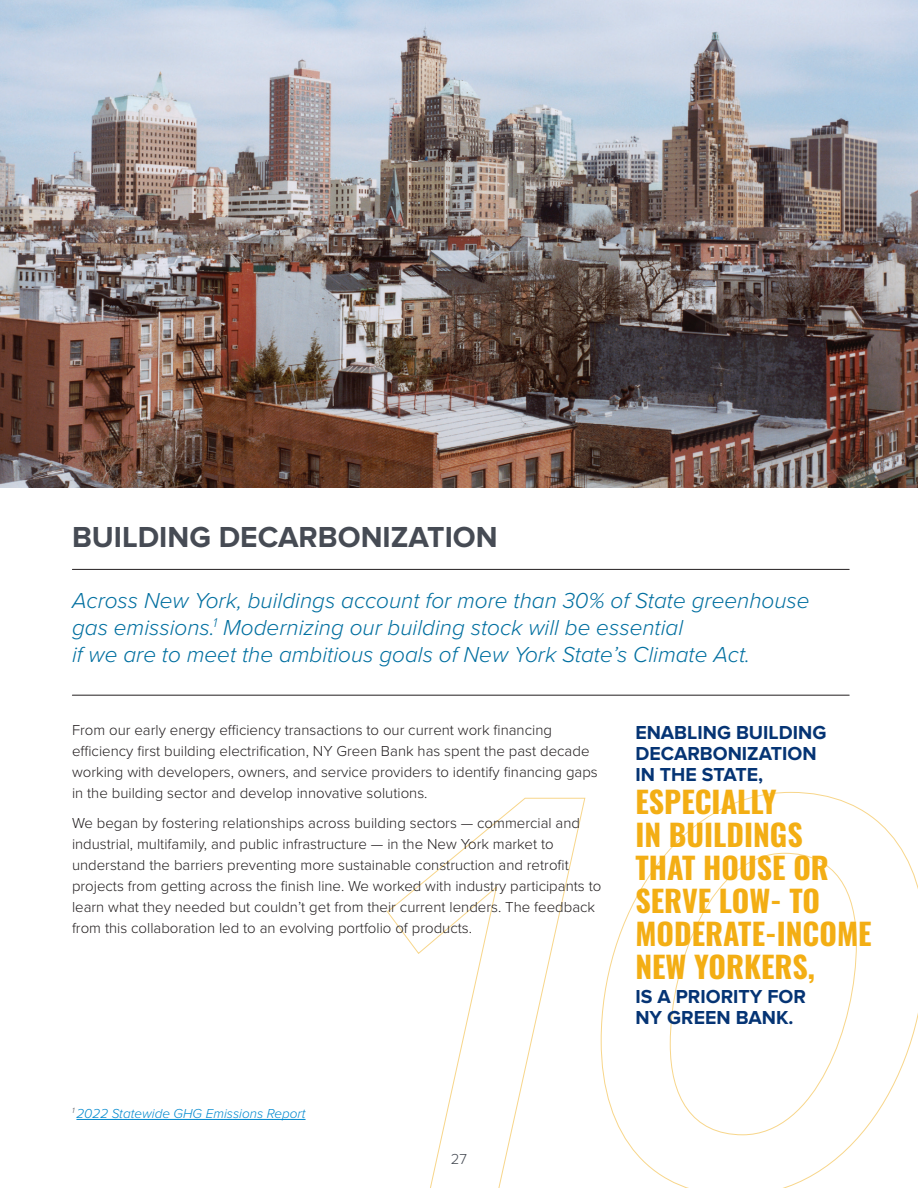
<style>
.page{position:relative;width:918px;height:1188px;background:#fff}
.page>*{position:absolute;margin:0;border:0;box-sizing:border-box;transform-origin:0 0}
.t1{font:700 30px/33px "Oswald";color:#f3ae14}
.t2{font:700 30px "Proxima Nova";color:#464b54}
.t3{font:italic 300 22.5px/27px "Proxima Nova";color:#006fa0}
.t4{font:700 19.5px/21px "Proxima Nova";color:#053474}
.t5{font:300 15px/21px "Proxima Nova";color:#231f20}
.t6{font:300 15px "Proxima Nova";color:#464b54}
.t7{font:italic 300 13.5px "Proxima Nova";color:#0088ce}
</style>
<div class="page">
<svg style="left:387px;top:792px;width:531px;height:396px"></svg>
<img style="left:1px;top:0;width:917px;height:488px">
<img style="left:0;top:0;width:1px;height:488px">
<hr style="left:72px;top:569px;width:777px;height:1px;background:#231f20">
<hr style="left:72px;top:695px;width:777px;height:1px;background:#231f20">
<hr style="left:76px;top:1119px;width:230px;height:1px;background:#0088ce">
<h1 class="t2" style="left:72px;top:520px;width:427px">BUILDING DECARBONIZATION</h1>
<h2 class="t3" style="left:72px;top:586px;width:739px">Across New York, buildings account for more than 30% of State greenhouse gas emissions.<sup>1</sup> Modernizing our building stock will be essential<br>if we are to meet the ambitious goals of New York State’s Climate Act.</h2>
<p class="t5" style="left:72px;top:719px;width:527px">From our early energy efficiency transactions to our current work financing efficiency first building electrification, NY Green Bank has spent the past decade working with developers, owners, and service providers to identify financing gaps in the building sector and develop innovative solutions.</p>
<p class="t5" style="left:72px;top:812px;width:531px">We began by fostering relationships across building sectors — commercial and industrial, multifamily, and public infrastructure — in the New York market to understand the barriers preventing more sustainable construction and retrofit projects from getting across the finish line. We worked with industry participants to learn what they needed but couldn’t get from their current lenders. The feedback from this collaboration led to an evolving portfolio of products.</p>
<p class="t7" style="left:72px;top:1103px;width:235px"><sup>1</sup> 2022 Statewide GHG Emissions Report</p>
<p class="t6" style="left:451px;top:1148px;width:18px">27</p>
<h3 class="t4" style="left:635px;top:722px;width:193px">ENABLING BUILDING<br>DECARBONIZATION<br>IN THE STATE,</h3>
<h1 class="t1" style="left:635px;top:787px;width:238px">ESPECIALLY<br>IN BUILDINGS<br>THAT HOUSE OR<br>SERVE LOW- TO<br>MODERATE-INCOME<br>NEW YORKERS,</h1>
<h3 class="t4" style="left:635px;top:986px;width:172px">IS A PRIORITY FOR<br>NY GREEN BANK.</h3>
</div>
